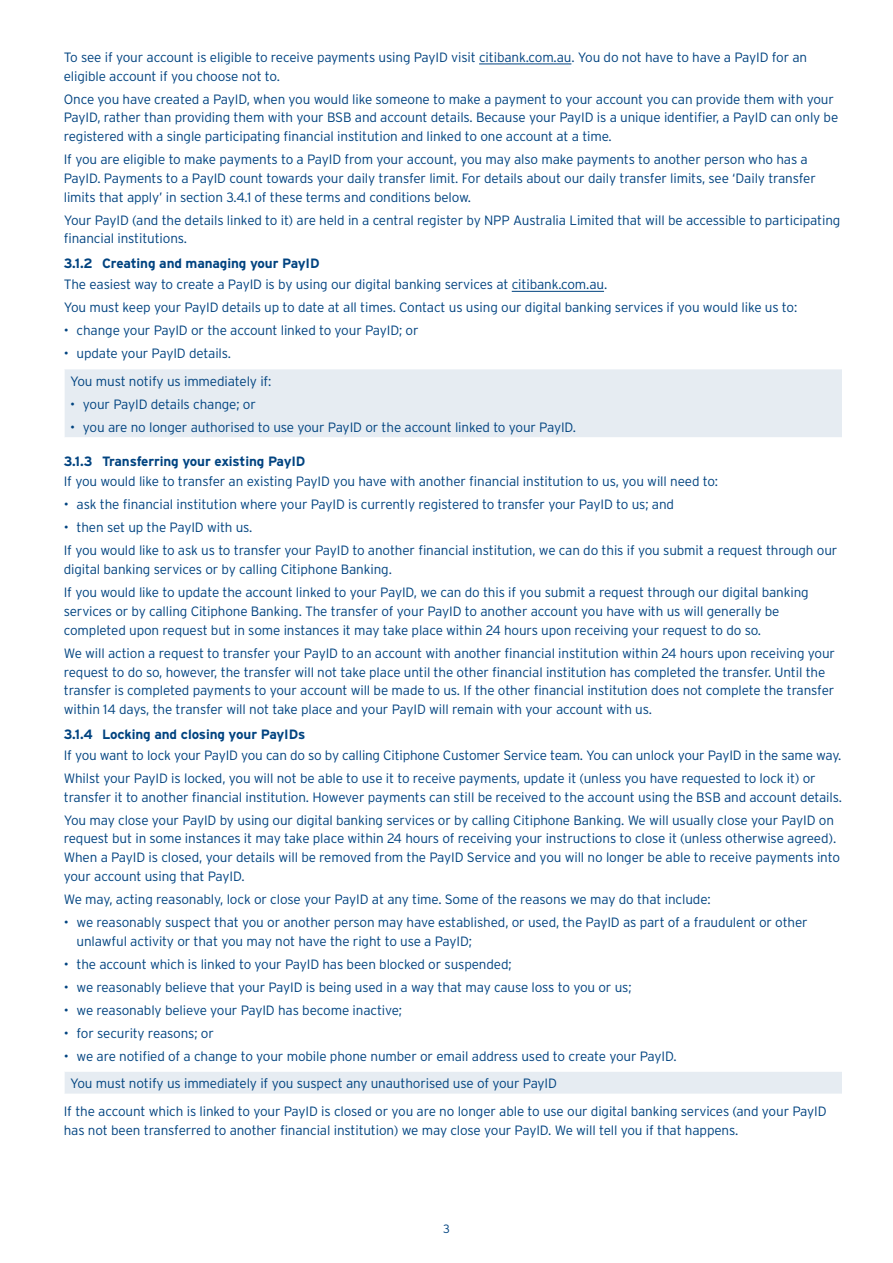
<style>
.page{position:relative;width:893px;height:1263px;background:#fff}
.page>*{position:absolute;margin:0;border:0;box-sizing:border-box;transform-origin:0 0}
.t1{font:300 13.5px/18.8px "Interstate";letter-spacing:-.01em;color:#004380}
.t2{font:700 13.5px "Interstate";letter-spacing:-.01em;color:#004380}
.t3{font:300 12px "Interstate";color:#004380}
</style>
<div class="page">
<hr style="left:479px;top:64px;width:92px;height:1px;background:#004380">
<hr style="left:512px;top:291px;width:92px;height:1px;background:#004380">
<div style="left:64px;top:369px;width:778px;height:69px;background:#e6ecf2"></div>
<hr style="left:64px;top:369px;width:1px;height:68px;background:#fff">
<hr style="left:64px;top:437px;width:778px;height:1px;background:#fff">
<div style="left:64px;top:1071px;width:778px;height:23px;background:#e6ecf2"></div>
<hr style="left:64px;top:1071px;width:778px;height:1px;background:#fff">
<svg style="left:64px;top:1072px;width:1px;height:22px"></svg>
<p class="t1" style="left:64px;top:48px;width:745px">To see if your account is eligible to receive payments using PayID visit citibank.com.au. You do not have to have a PayID for an eligible account if you choose not to.</p>
<p class="t1" style="left:64px;top:89px;width:776px">Once you have created a PayID, when you would like someone to make a payment to your account you can provide them with your<br>PayID, rather than providing them with your BSB and account details. Because your PayID is a unique identifier, a PayID can only be registered with a single participating financial institution and linked to one account at a time.</p>
<p class="t1" style="left:64px;top:150px;width:754px">If you are eligible to make payments to a PayID from your account, you may also make payments to another person who has a<br>PayID. Payments to a PayID count towards your daily transfer limit. For details about our daily transfer limits, see ‘Daily transfer limits that apply’ in section 3.4.1 of these terms and conditions below.</p>
<p class="t1" style="left:64px;top:210px;width:778px">Your PayID (and the details linked to it) are held in a central register by NPP Australia Limited that will be accessible to participating financial institutions.</p>
<p class="t2" style="left:64px;top:255px;width:257px">3.1.2 Creating and managing your PayID</p>
<p class="t1" style="left:64px;top:273px;width:735px;line-height:23px">The easiest way to create a PayID is by using our digital banking services at citibank.com.au.<br>You must keep your PayID details up to date at all times. Contact us using our digital banking services if you would like us to:</p>
<p class="t1" style="left:64px;top:321px;width:356px">• change your PayID or the account linked to your PayID; or</p>
<p class="t1" style="left:70px;top:340px;width:203px;line-height:27.5px;text-indent:-6px">• update your PayID details.<br>You must notify us immediately if:</p>
<p class="t1" style="left:70px;top:394px;width:187px">• your PayID details change; or</p>
<p class="t1" style="left:70px;top:417px;width:508px">• you are no longer authorised to use your PayID or the account linked to your PayID.</p>
<p class="t2" style="left:64px;top:453px;width:243px">3.1.3 Transferring your existing PayID</p>
<p class="t1" style="left:64px;top:472px;width:656px">If you would like to transfer an existing PayID you have with another financial institution to us, you will need to:</p>
<p class="t1" style="left:64px;top:495px;width:612px">• ask the financial institution where your PayID is currently registered to transfer your PayID to us; and</p>
<p class="t1" style="left:64px;top:516px;width:775px;line-height:23px">• then set up the PayID with us.<br>If you would like to ask us to transfer your PayID to another financial institution, we can do this if you submit a request through our</p>
<p class="t1" style="left:64px;top:558px;width:746px;line-height:23px">digital banking services or by calling Citiphone Banking.<br>If you would like to update the account linked to your PayID, we can do this if you submit a request through our digital banking</p>
<p class="t1" style="left:64px;top:602px;width:717px">services or by calling Citiphone Banking. The transfer of your PayID to another account you have with us will generally be completed upon request but in some instances it may take place within 24 hours upon receiving your request to do so.</p>
<p class="t1" style="left:64px;top:643px;width:773px">We will action a request to transfer your PayID to an account with another financial institution within 24 hours upon receiving your request to do so, however, the transfer will not take place until the other financial institution has completed the transfer. Until the transfer is completed payments to your account will be made to us. If the other financial institution does not complete the transfer within 14 days, the transfer will not take place and your PayID will remain with your account with us.</p>
<p class="t2" style="left:64px;top:726px;width:243px">3.1.4 Locking and closing your PayIDs</p>
<p class="t1" style="left:64px;top:743px;width:779px;line-height:23px">If you want to lock your PayID you can do so by calling Citiphone Customer Service team. You can unlock your PayID in the same way.<br>Whilst your PayID is locked, you will not be able to use it to receive payments, update it (unless you have requested to lock it) or</p>
<p class="t1" style="left:64px;top:785px;width:780px;line-height:23px">transfer it to another financial institution. However payments can still be received to the account using the BSB and account details.<br>You may close your PayID by using our digital banking services or by calling Citiphone Banking. We will usually close your PayID on</p>
<p class="t1" style="left:64px;top:829px;width:778px">request but in some instances it may take place within 24 hours of receiving your instructions to close it (unless otherwise agreed).<br>When a PayID is closed, your details will be removed from the PayID Service and you will no longer be able to receive payments into your account using that PayID.</p>
<p class="t1" style="left:64px;top:890px;width:648px">We may, acting reasonably, lock or close your PayID at any time. Some of the reasons we may do that include:</p>
<p class="t1" style="left:77px;top:913px;width:733px;text-indent:-13px">• we reasonably suspect that you or another person may have established, or used, the PayID as part of a fraudulent or other unlawful activity or that you may not have the right to use a PayID;</p>
<p class="t1" style="left:64px;top:954px;width:449px">• the account which is linked to your PayID has been blocked or suspended;</p>
<p class="t1" style="left:64px;top:977px;width:569px">• we reasonably believe that your PayID is being used in a way that may cause loss to you or us;</p>
<p class="t1" style="left:64px;top:1000px;width:340px">• we reasonably believe your PayID has become inactive;</p>
<p class="t1" style="left:64px;top:1023px;width:152px">• for security reasons; or</p>
<p class="t1" style="left:64px;top:1046px;width:614px">• we are notified of a change to your mobile phone number or email address used to create your PayID.</p>
<p class="t1" style="left:70px;top:1074px;width:488px">You must notify us immediately if you suspect any unauthorised use of your PayID</p>
<p class="t1" style="left:64px;top:1101px;width:764px">If the account which is linked to your PayID is closed or you are no longer able to use our digital banking services (and your PayID</p>
<p class="t1" style="left:64px;top:1120px;width:676px">has not been transferred to another financial institution) we may close your PayID. We will tell you if that happens.</p>
<p class="t3" style="left:443px;top:1222px;width:8px">3</p>
</div>
